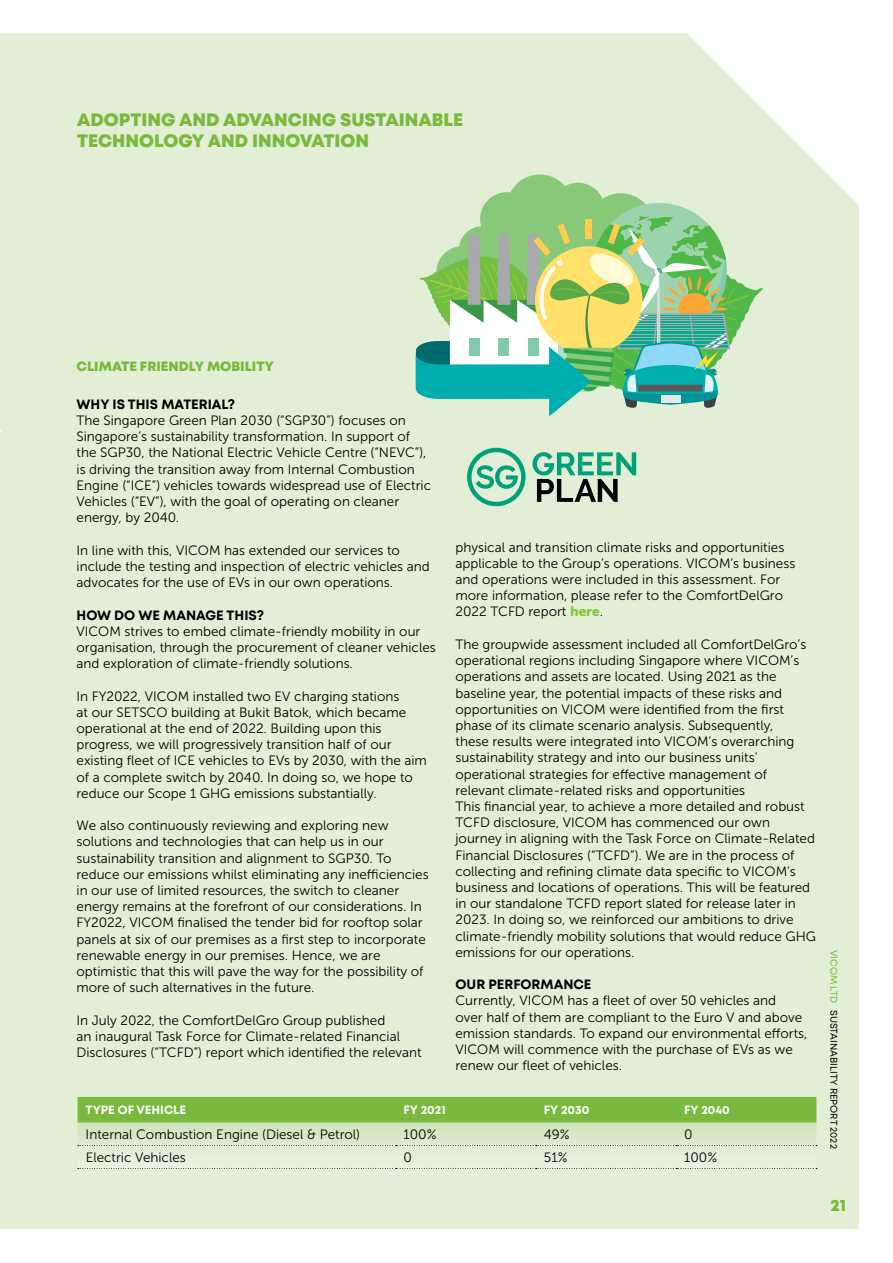
<style>
.page{position:relative;width:893px;height:1263px;background:#fff}
.page>*{position:absolute;margin:0;border:0;box-sizing:border-box;transform-origin:0 0}
.t1{font:800 18px/21.6px "Mont";color:#79b93e}
.t2{font:800 16.5px "Mont";color:#79b93e}
.t3{font:13.5px/16.2px "Museo Sans 300";color:#000}
.t4{font:700 13.5px "Mont";color:#000}
.t5{font:800 13.5px "Mont";color:#79b93e}
.t6{font:700 12px "Mont";color:#fff}
.t7{font:9.75px "Mont";color:#000}
.t8{font:9.75px "Mont";color:#79b93e}
.s1{font-family:"Museo Sans 900";color:#88c540}
</style>
<div class="page">
<div style="left:0;top:33px;width:859px;height:1196px;background:#e2eed5"></div>
<hr style="left:0;top:34px;width:1px;height:1195px;background:#000">
<svg style="left:467px;top:448px;width:59px;height:58px;background:#91d2b3"></svg>
<svg style="left:533px;top:452px;width:103px;height:50px;background:#86b49b"></svg>
<svg style="left:416px;top:174px;width:347px;height:241px;background:#a2d1a3"></svg>
<svg style="left:78px;top:1097px;width:739px;height:72px;background:#b8d79a"></svg>
<h1 class="t1" style="left:77px;top:109px;width:388px">ADOPTING AND ADVANCING SUSTAINABLE<br>TECHNOLOGY AND INNOVATION</h1>
<p class="t5" style="left:77px;top:358px;width:199px">CLIMATE FRIENDLY MOBILITY</p>
<p class="t4" style="left:77px;top:395px;width:160px">WHY IS THIS MATERIAL?</p>
<p class="t3" style="left:77px;top:412px;width:356px">The Singapore Green Plan 2030 (“SGP30”) focuses on Singapore’s sustainability transformation. In support of the SGP30, the National Electric Vehicle Centre (“NEVC”), is driving the transition away from Internal Combustion Engine (“ICE”) vehicles towards widespread use of Electric Vehicles (“EV”), with the goal of operating on cleaner energy, by 2040.</p>
<p class="t3" style="left:77px;top:542px;width:355px">In line with this, VICOM has extended our services to include the testing and inspection of electric vehicles and advocates for the use of EVs in our own operations.</p>
<p class="t4" style="left:77px;top:606px;width:189px">HOW DO WE MANAGE THIS?</p>
<p class="t3" style="left:77px;top:623px;width:361px">VICOM strives to embed climate-friendly mobility in our organisation, through the procurement of cleaner vehicles and exploration of climate-friendly solutions.</p>
<p class="t3" style="left:77px;top:688px;width:352px">In FY2022, VICOM installed two EV charging stations<br>at our SETSCO building at Bukit Batok, which became operational at the end of 2022. Building upon this progress, we will progressively transition half of our existing fleet of ICE vehicles to EVs by 2030, with the aim of a complete switch by 2040. In doing so, we hope to reduce our Scope 1 GHG emissions substantially.</p>
<p class="t3" style="left:77px;top:817px;width:354px">We also continuously reviewing and exploring new solutions and technologies that can help us in our sustainability transition and alignment to SGP30. To reduce our emissions whilst eliminating any inefficiencies in our use of limited resources, the switch to cleaner energy remains at the forefront of our considerations. In FY2022, VICOM finalised the tender bid for rooftop solar panels at six of our premises as a first step to incorporate renewable energy in our premises. Hence, we are optimistic that this will pave the way for the possibility of more of such alternatives in the future.</p>
<p class="t3" style="left:77px;top:1012px;width:347px">In July 2022, the ComfortDelGro Group published<br>an inaugural Task Force for Climate-related Financial<br>Disclosures (“TCFD”) report which identified the relevant</p>
<p class="t3" style="left:455px;top:539px;width:341px">physical and transition climate risks and opportunities applicable to the Group’s operations. VICOM’s business and operations were included in this assessment. For more information, please refer to the ComfortDelGro 2022 TCFD report <span class="s1">here</span>.</p>
<p class="t3" style="left:455px;top:636px;width:362px">The groupwide assessment included all ComfortDelGro’s operational regions including Singapore where VICOM’s operations and assets are located. Using 2021 as the baseline year, the potential impacts of these risks and opportunities on VICOM were identified from the first phase of its climate scenario analysis. Subsequently,<br>these results were integrated into VICOM’s overarching sustainability strategy and into our business units’ operational strategies for effective management of relevant climate-related risks and opportunities<br>This financial year, to achieve a more detailed and robust TCFD disclosure, VICOM has commenced our own journey in aligning with the Task Force on Climate-Related Financial Disclosures (“TCFD”). We are in the process of collecting and refining climate data specific to VICOM’s business and locations of operations. This will be featured in our standalone TCFD report slated for release later in 2023. In doing so, we reinforced our ambitions to drive climate-friendly mobility solutions that would reduce GHG emissions for our operations.</p>
<p class="t4" style="left:455px;top:976px;width:138px">OUR PERFORMANCE</p>
<p class="t3" style="left:455px;top:993px;width:354px">Currently, VICOM has a fleet of over 50 vehicles and<br>over half of them are compliant to the Euro V and above emission standards. To expand our environmental efforts, VICOM will commence with the purchase of EVs as we renew our fleet of vehicles.</p>
<p class="t6" style="left:86px;top:1102px;width:102px">TYPE OF VEHICLE</p>
<p class="t6" style="left:404px;top:1102px;width:44px">FY 2021</p>
<p class="t6" style="left:544px;top:1102px;width:47px">FY 2030</p>
<p class="t6" style="left:684px;top:1102px;width:47px">FY 2040</p>
<p class="t3" style="left:86px;top:1126px;width:276px">Internal Combustion Engine (Diesel &amp; Petrol)</p>
<p class="t3" style="left:404px;top:1126px;width:35px">100%</p>
<p class="t3" style="left:544px;top:1126px;width:27px">49%</p>
<p class="t3" style="left:684px;top:1126px;width:10px">0</p>
<p class="t3" style="left:86px;top:1149px;width:102px">Electric Vehicles</p>
<p class="t3" style="left:404px;top:1149px;width:10px">0</p>
<p class="t3" style="left:544px;top:1149px;width:25px">51%</p>
<p class="t3" style="left:684px;top:1149px;width:35px">100%</p>
<p class="t8" style="left:840px;top:949px;width:55px;rotate:90deg">VICOM LTD</p>
<p class="t7" style="left:840px;top:1010px;width:140px;rotate:90deg">SUSTAINABILITY REPORT 2022</p>
<p class="t2" style="left:830px;top:1194px;width:17px">21</p>
</div>
